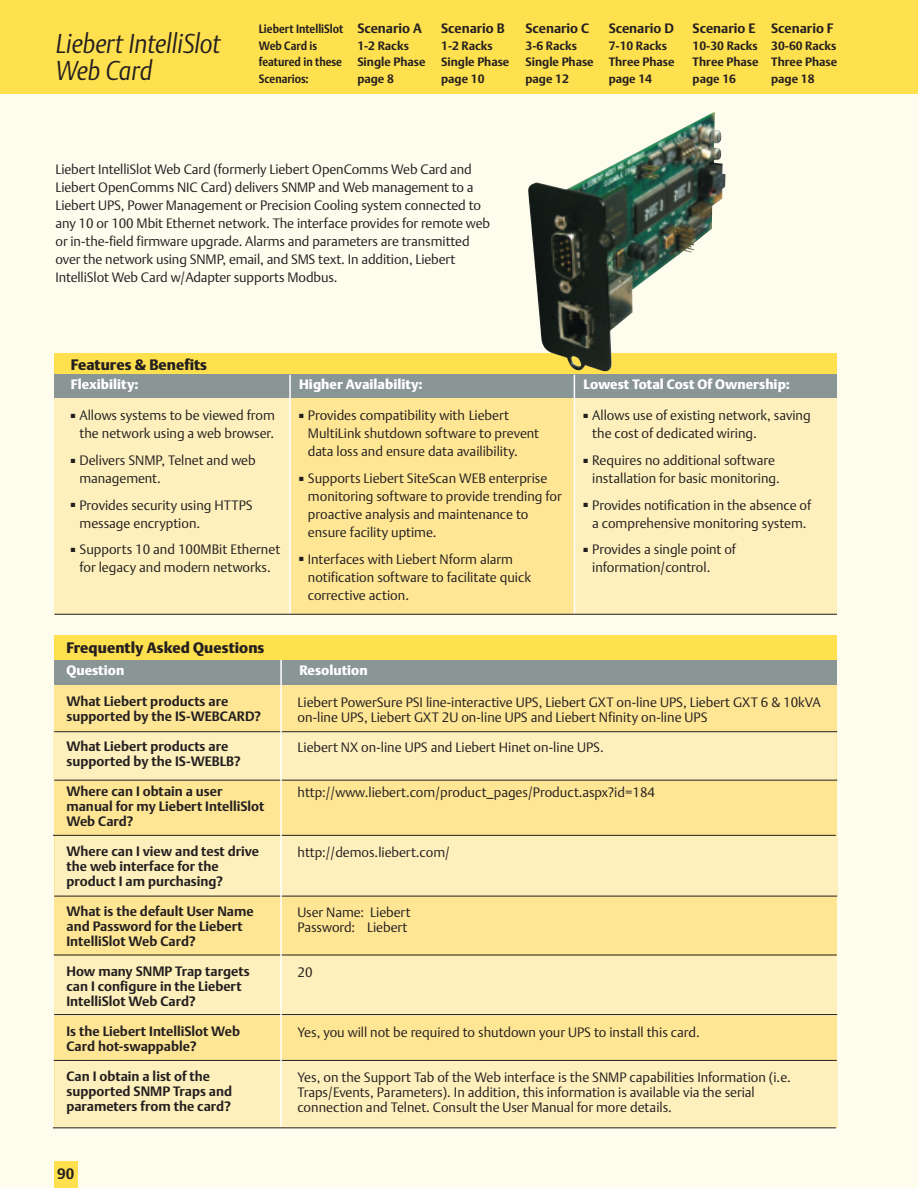
<style>
.page{position:relative;width:918px;height:1188px;background:#fff}
.page>*{position:absolute;margin:0;border:0;box-sizing:border-box;transform-origin:0 0}
.t1{font:italic 27px/27px "DTL Argo T Light";color:#231f20;scale:.9 1}
.t2{font:15px "DTL Argo T Black";color:#231f20}
.t3{font:700 15px "DTL Argo T";color:#231f20}
.t4{font:13.5px/18px "DTL Argo T Light";color:#231f20}
.t5{font:700 13.5px/15px "DTL Argo T";color:#231f20}
.t6{font:13.5px "DTL Argo T Black";color:#fff}
.t7{font:700 12px/16.5px "DTL Argo T";color:#231f20}
.t8{font:700 12px/16.5px "DTL Argo T";color:#231f20;scale:.9 1}
</style>
<div class="page">
<div style="left:0;top:94px;width:918px;height:1094px;background:#fefced"></div>
<div style="left:54px;top:1161px;width:24px;height:27px;background:#ffe04e"></div>
<div style="left:0;top:0;width:918px;height:94px;background:#ffe04e"></div>
<hr style="left:917px;top:0;width:1px;height:86px;background:#fef8db">
<div style="left:54px;top:397px;width:783px;height:217px;background:#fef0bc"></div>
<div style="left:290px;top:398px;width:284px;height:216px;background:#ffe694"></div>
<div style="left:54px;top:353px;width:783px;height:22px;background:#ffe04e"></div>
<div style="left:54px;top:375px;width:783px;height:23px;background:#8a9595"></div>
<hr style="left:289px;top:375px;width:2px;height:240px;background:#fff">
<hr style="left:574px;top:375px;width:1px;height:239px;background:#fff">
<hr style="left:54px;top:614px;width:783px;height:1px;background:#231f20">
<img style="left:528px;top:112px;width:198px;height:260px">
<div style="left:54px;top:684px;width:783px;height:444px;background:#ffe694"></div>
<div style="left:53px;top:732px;width:783px;height:48px;background:#fef0bc"></div>
<div style="left:55px;top:836px;width:783px;height:60px;background:#fef0bc"></div>
<div style="left:54px;top:956px;width:783px;height:59px;background:#fef0bc"></div>
<div style="left:55px;top:1061px;width:783px;height:66px;background:#fef0bc"></div>
<div style="left:54px;top:635px;width:783px;height:25px;background:#ffe04e"></div>
<hr style="left:54px;top:731px;width:783px;height:1px;background:#231f20">
<hr style="left:54px;top:780px;width:783px;height:1px;background:#231f20">
<hr style="left:53px;top:835px;width:783px;height:1px;background:#231f20">
<hr style="left:54px;top:896px;width:783px;height:1px;background:#231f20">
<hr style="left:54px;top:955px;width:783px;height:1px;background:#231f20">
<hr style="left:54px;top:1014px;width:783px;height:1px;background:#231f20">
<hr style="left:54px;top:1060px;width:783px;height:1px;background:#231f20">
<hr style="left:53px;top:1127px;width:783px;height:1px;background:#231f20">
<div style="left:54px;top:660px;width:783px;height:25px;background:#8a9595"></div>
<hr style="left:280px;top:660px;width:2px;height:467px;background:#fff">
<h1 class="t1" style="left:56px;top:31px;width:185px">Liebert IntelliSlot<br>Web Card</h1>
<p class="t5" style="left:357px;top:21px;width:66px">Scenario A</p>
<p class="t7" style="left:357px;top:37px;width:70px">1-2 Racks<br>Single Phase page 8</p>
<p class="t5" style="left:441px;top:21px;width:65px">Scenario B</p>
<p class="t7" style="left:441px;top:37px;width:70px">1-2 Racks<br>Single Phase page 10</p>
<p class="t5" style="left:526px;top:21px;width:65px">Scenario C</p>
<p class="t7" style="left:526px;top:37px;width:70px">3-6 Racks<br>Single Phase page 12</p>
<p class="t5" style="left:609px;top:21px;width:67px">Scenario D</p>
<p class="t7" style="left:609px;top:37px;width:67px">7-10 Racks<br>Three Phase page 14</p>
<p class="t8" style="left:259px;top:21px;width:95px">Liebert IntelliSlot<br>Web Card is featured in these<br>Scenarios:</p>
<p class="t5" style="left:693px;top:21px;width:64px">Scenario E</p>
<p class="t7" style="left:693px;top:37px;width:67px;text-align:justify">10-30 Racks Three Phase page 16</p>
<p class="t5" style="left:771px;top:21px;width:64px">Scenario F</p>
<p class="t7" style="left:771px;top:37px;width:67px;text-align:justify">30-60 Racks Three Phase page 18</p>
<p class="t4" style="left:56px;top:160px;width:436px">Liebert IntelliSlot Web Card (formerly Liebert OpenComms Web Card and Liebert OpenComms NIC Card) delivers SNMP and Web management to a Liebert UPS, Power Management or Precision Cooling system connected to any 10 or 100 Mbit Ethernet network. The interface provides for remote web or in-the-field firmware upgrade. Alarms and parameters are transmitted over the network using SNMP, email, and SMS text. In addition, Liebert IntelliSlot Web Card w/Adapter supports Modbus.</p>
<p class="t2" style="left:71px;top:356px;width:138px">Features &amp; Benefits</p>
<p class="t6" style="left:71px;top:377px;width:69px">Flexibility:</p>
<p class="t4" style="left:71px;top:407px;width:206px;text-align:center">■ Allows systems to be viewed from the network using a web browser.</p>
<p class="t4" style="left:80px;top:451px;width:178px;text-indent:-9px">■ Delivers SNMP, Telnet and web management.</p>
<p class="t4" style="left:80px;top:496px;width:175px;text-indent:-9px">■ Provides security using HTTPS message encryption.</p>
<p class="t4" style="left:71px;top:540px;width:211px;text-align:center">■ Supports 10 and 100MBit Ethernet for legacy and modern networks.</p>
<p class="t2" style="left:67px;top:639px;width:199px">Frequently Asked Questions</p>
<p class="t6" style="left:299px;top:377px;width:125px">Higher Availability:</p>
<p class="t4" style="left:308px;top:407px;width:233px;text-indent:-9px">■ Provides compatibility with Liebert<br>MultiLink shutdown software to prevent data loss and ensure data availibility.</p>
<p class="t4" style="left:308px;top:469px;width:255px;text-indent:-9px">■ Supports Liebert SiteScan WEB enterprise monitoring software to provide trending for proactive analysis and maintenance to ensure facility uptime.</p>
<p class="t4" style="left:308px;top:550px;width:225px;text-indent:-9px">■ Interfaces with Liebert Nform alarm notification software to facilitate quick corrective action.</p>
<p class="t6" style="left:66px;top:663px;width:59px">Question</p>
<p class="t6" style="left:299px;top:663px;width:70px">Resolution</p>
<p class="t6" style="left:584px;top:377px;width:208px">Lowest Total Cost Of Ownership:</p>
<p class="t4" style="left:592px;top:407px;width:220px;text-indent:-9px">■ Allows use of existing network, saving the cost of dedicated wiring.</p>
<p class="t4" style="left:592px;top:451px;width:189px;text-indent:-9px">■ Requires no additional software installation for basic monitoring.</p>
<p class="t4" style="left:584px;top:496px;width:229px;text-align:center">■ Provides notification in the absence of a comprehensive monitoring system.</p>
<p class="t4" style="left:592px;top:540px;width:145px;text-indent:-9px">■ Provides a single point of information/control.</p>
<p class="t5" style="left:67px;top:693px;width:196px">What Liebert products are supported by the IS-WEBCARD?</p>
<p class="t5" style="left:67px;top:738px;width:176px">What Liebert products are supported by the IS-WEBLB?</p>
<p class="t5" style="left:67px;top:783px;width:199px">Where can I obtain a user manual for my Liebert IntelliSlot<br>Web Card?</p>
<p class="t5" style="left:67px;top:843px;width:194px">Where can I view and test drive the web interface for the product I am purchasing?</p>
<p class="t5" style="left:67px;top:903px;width:189px">What is the default User Name and Password for the Liebert<br>IntelliSlot Web Card?</p>
<p class="t5" style="left:67px;top:963px;width:185px">How many SNMP Trap targets can I configure in the Liebert<br>IntelliSlot Web Card?</p>
<p class="t5" style="left:67px;top:1023px;width:175px">Is the Liebert IntelliSlot Web<br>Card hot-swappable?</p>
<p class="t5" style="left:67px;top:1068px;width:167px">Can I obtain a list of the supported SNMP Traps and parameters from the card?</p>
<p class="t3" style="left:57px;top:1165px;width:19px">90</p>
<p class="t4" style="left:298px;top:695px;width:525px;line-height:15px">Liebert PowerSure PSI line-interactive UPS, Liebert GXT on-line UPS, Liebert GXT 6 &amp; 10kVA on-line UPS, Liebert GXT 2U on-line UPS and Liebert Nfinity on-line UPS</p>
<p class="t4" style="left:298px;top:738px;width:308px">Liebert NX on-line UPS and Liebert Hinet on-line UPS.</p>
<p class="t4" style="left:298px;top:783px;width:359px">http://www.liebert.com/product_pages/Product.aspx?id=184</p>
<p class="t4" style="left:298px;top:843px;width:154px">http://demos.liebert.com/</p>
<p class="t4" style="left:298px;top:905px;width:115px;line-height:15px">User Name: Liebert<br>Password: Liebert</p>
<p class="t4" style="left:298px;top:963px;width:17px">20</p>
<p class="t4" style="left:298px;top:1023px;width:404px">Yes, you will not be required to shutdown your UPS to install this card.</p>
<p class="t4" style="left:298px;top:1070px;width:495px;line-height:15px">Yes, on the Support Tab of the Web interface is the SNMP capabilities Information (i.e.<br>Traps/Events, Parameters). In addition, this information is available via the serial connection and Telnet. Consult the User Manual for more details.</p>
</div>
